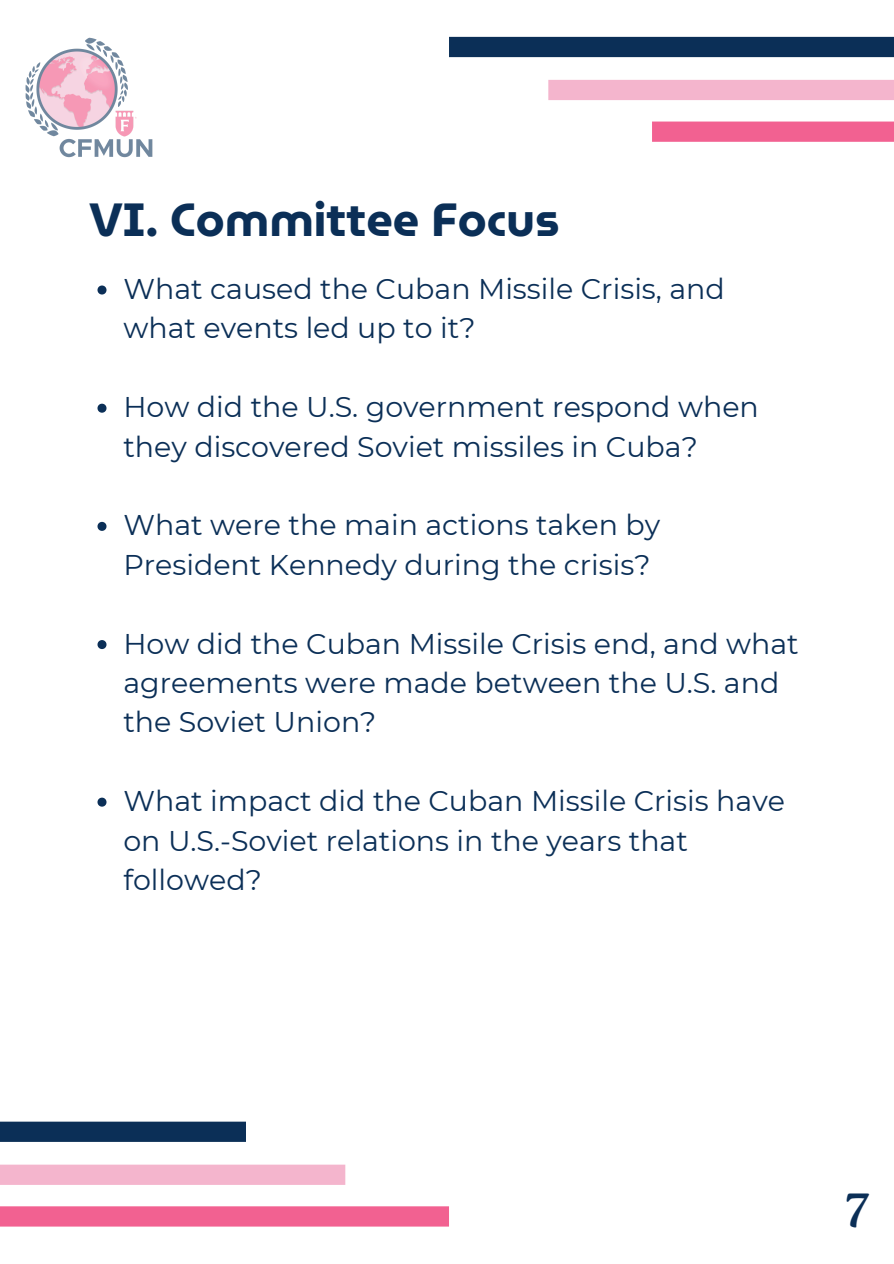
<style>
.page{position:relative;width:894px;height:1264px;background:#fff}
.page>*{position:absolute;margin:0;border:0;box-sizing:border-box;transform-origin:0 0}
.t1{font:47.85px "Roca One";color:#0b2f57}
.t2{font:700 46.5px "Museo Moderno";color:#0b2f57}
.t3{font:28.5px/39.3px "Montserrat";color:#0b2f57}
</style>
<div class="page">
<img style="left:25px;top:37px;width:128px;height:121px">
<div style="left:449px;top:37px;width:444px;height:20px;background:#0b2f57"></div>
<div style="left:548px;top:80px;width:345px;height:20px;background:#f4b5cd"></div>
<div style="left:651px;top:121px;width:242px;height:21px;background:#f26191"></div>
<div style="left:0;top:1121px;width:246px;height:20px;background:#0b2f57"></div>
<div style="left:0;top:1164px;width:345px;height:20px;background:#f4b5cd"></div>
<div style="left:0;top:1206px;width:449px;height:20px;background:#f26191"></div>
<svg style="left:97px;top:285px;width:9px;height:9px"></svg>
<svg style="left:97px;top:404px;width:9px;height:9px"></svg>
<svg style="left:97px;top:522px;width:9px;height:9px"></svg>
<svg style="left:97px;top:640px;width:9px;height:9px"></svg>
<svg style="left:97px;top:797px;width:9px;height:9px"></svg>
<p class="t2" style="left:89px;top:182px;width:472px">VI. Committee Focus</p>
<p class="t3" style="left:123px;top:269px;width:602px">What caused the Cuban Missile Crisis, and what events led up to it?</p>
<p class="t3" style="left:123px;top:387px;width:636px">How did the U.S. government respond when they discovered Soviet missiles in Cuba?</p>
<h1 class="t3" style="left:123px;top:505px;width:538px">What were the main actions taken by<br>President Kennedy during the crisis?</h1>
<p class="t3" style="left:123px;top:623px;width:676px">How did the Cuban Missile Crisis end, and what agreements were made between the U.S. and the Soviet Union?</p>
<p class="t3" style="left:123px;top:781px;width:663px">What impact did the Cuban Missile Crisis have on U.S.-Soviet relations in the years that followed?</p>
<p class="t1" style="left:844px;top:1182px;width:27px">7</p>
</div>
